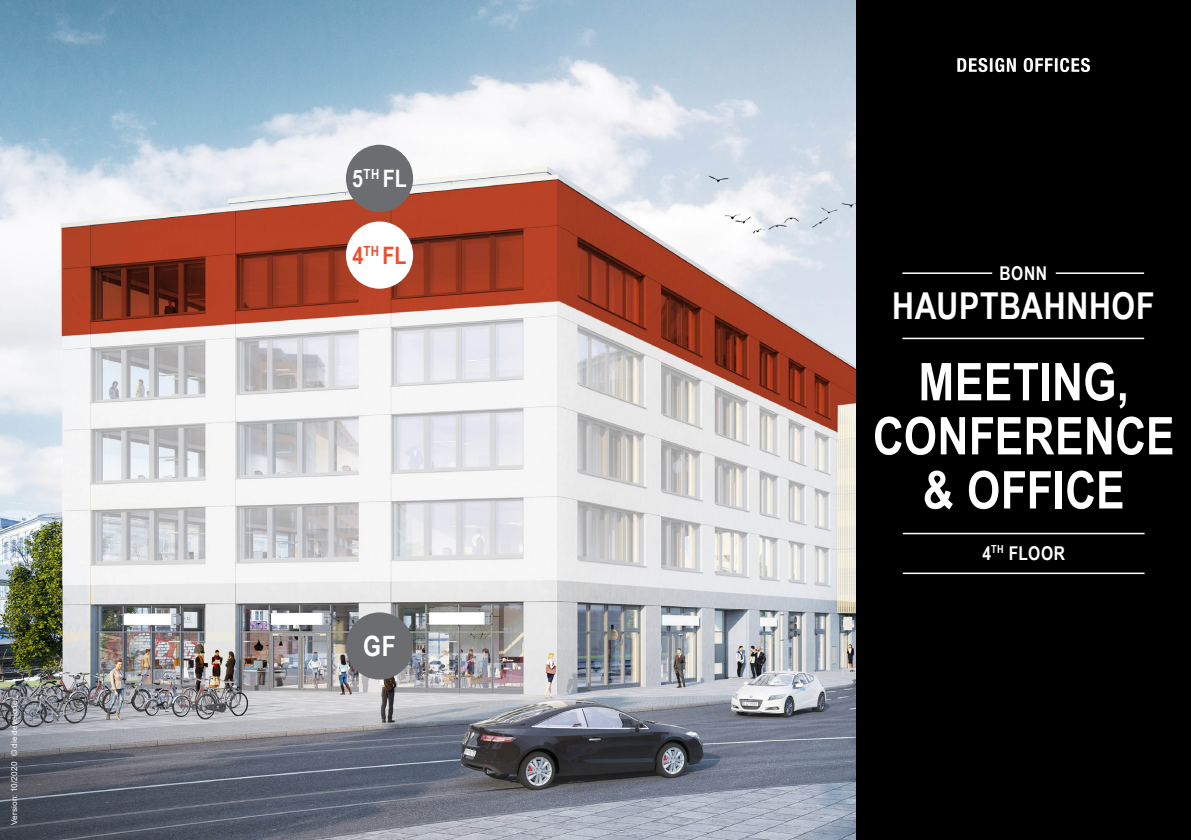
<style>
.page{position:relative;width:1191px;height:840px;background:#fff}
.page>*{position:absolute;margin:0;border:0;box-sizing:border-box;transform-origin:0 0}
.Headline_Weiss_29_pt{font:700 52px/54px "Arial Narrow";letter-spacing:.01em;color:#fff;text-align:center}
.Headline_Standort_18{font:700 37px "Arial Narrow";letter-spacing:.015em;color:#fff}
.t1{font:700 28px "Arial Narrow";color:#fff}
.Etage_Ziffer_14_pt{font:700 24px "Arial Narrow";color:#fff}
.Etage_Ziffer_14_pt-2{font:700 24px "Arial Narrow";color:#ef4d2f}
.Overline_Subline_Wei{font:700 19px "Arial Narrow";letter-spacing:.03em;color:#fff}
.Version_Weiss_4_pt{font:8.2px "Arial";letter-spacing:.02em;color:#fff}
</style>
<div class="page">
<img style="left:0;top:0;width:856px;height:839px">
<div style="left:856px;top:0;width:335px;height:839px;background:#000"></div>
<hr style="left:902px;top:572px;width:242px;height:1px;background:#fff">
<hr style="left:902px;top:532px;width:242px;height:2px;background:#fff">
<hr style="left:902px;top:272px;width:90px;height:2px;background:#fff">
<hr style="left:1055px;top:272px;width:89px;height:2px;background:#fff">
<hr style="left:902px;top:337px;width:242px;height:2px;background:#fff">
<div style="left:346px;top:145px;width:67px;height:67px;background:#6c6d70;border-radius:50%"></div>
<div style="left:346px;top:221px;width:67px;height:67px;background:#fff;border-radius:50%"></div>
<div style="left:346px;top:612px;width:67px;height:67px;background:#6c6d70;border-radius:50%"></div>
<svg style="left:957px;top:58px;width:133px;height:14px"></svg>
<p class="Version_Weiss_4_pt" style="left:9px;top:755px;width:60px;rotate:-90deg">© die developer</p>
<p class="Version_Weiss_4_pt" style="left:9px;top:824px;width:65px;rotate:-90deg">Version: 10/2020</p>
<p class="Etage_Ziffer_14_pt" style="left:352px;top:160px;width:56px">5<sup>TH</sup> FL</p>
<p class="Etage_Ziffer_14_pt-2" style="left:352px;top:237px;width:56px">4<sup>TH</sup> FL</p>
<p class="t1" style="left:363px;top:624px;width:34px">GF</p>
<p class="Overline_Subline_Wei" style="left:999px;top:258px;width:49px">BONN</p>
<p class="Headline_Standort_18" style="left:892px;top:278px;width:264px">HAUPTBAHNHOF</p>
<p class="Headline_Weiss_29_pt" style="left:918px;top:352px;width:212px">MEETING,</p>
<p class="Headline_Weiss_29_pt" style="left:873px;top:406px;width:303px">CONFERENCE &amp; OFFICE</p>
<p class="Overline_Subline_Wei" style="left:982px;top:538px;width:84px">4<sup>TH</sup> FLOOR</p>
</div>
